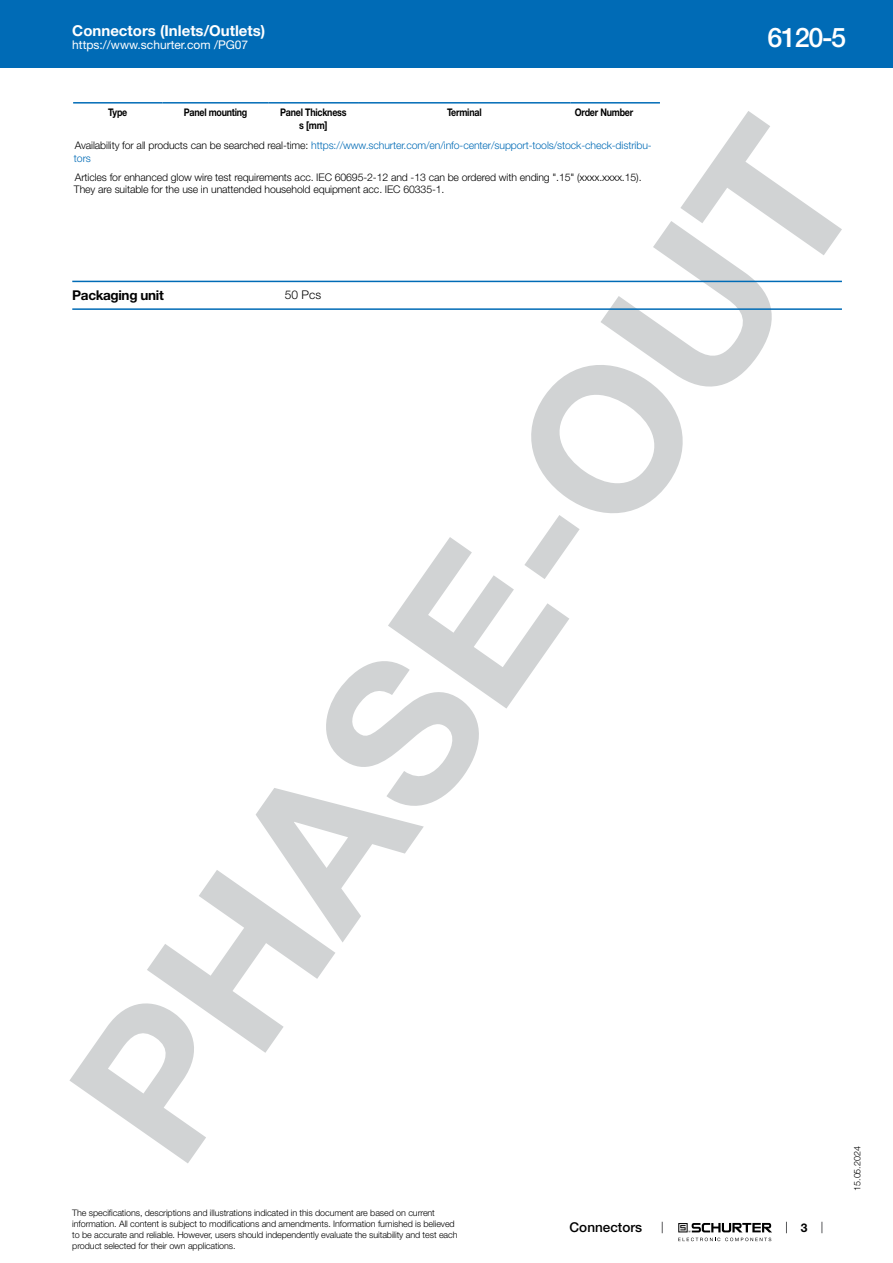
<style>
.page{position:relative;width:893px;height:1263px;background:#fff}
.page>*{position:absolute;margin:0;border:0;box-sizing:border-box;transform-origin:0 0}
.t1{font:700 202.5px "Helvetica Neue LT";color:#d1d3d4}
.t2{font:500 27px "Helvetica Neue LT";color:#fff}
.t3{font:700 15px "Helvetica Neue LT";color:#fff}
.t4{font:700 13.5px "Helvetica Neue LT";letter-spacing:-.025em;color:#000}
.t5{font:500 13.5px "Helvetica Neue LT";color:#000}
.t6{font:12px "Helvetica Neue LT";color:#fff}
.t7{font:300 12px "Helvetica Neue LT";color:#000}
.t8{font:700 12px "Helvetica Neue LT";color:#000}
.t9{font:300 10.5px/12.6px "Helvetica Neue LT";letter-spacing:-.01em;color:#000}
.t10{font:300 10.5px/12.6px "Helvetica Neue LT";letter-spacing:-.01em;color:#006bb6}
.t11{font:700 10.5px/12.6px "Helvetica Neue LT";letter-spacing:-.025em;color:#000;text-align:center;scale:.85 1}
.t12{font:300 9px/10.8px "Helvetica Neue LT";letter-spacing:-.01em;color:#000}
.s1{color:#000}
</style>
<div class="page">
<svg style="left:678px;top:1223px;width:94px;height:18px"></svg>
<div style="left:0;top:0;width:893px;height:68px;background:#006bb6"></div>
<hr style="left:73px;top:102px;width:89px;height:2px;background:#006bb6">
<hr style="left:162px;top:102px;width:107px;height:2px;background:#006bb6">
<hr style="left:269px;top:102px;width:89px;height:2px;background:#006bb6">
<hr style="left:358px;top:102px;width:213px;height:2px;background:#006bb6">
<hr style="left:571px;top:102px;width:89px;height:2px;background:#006bb6">
<hr style="left:72px;top:281px;width:770px;height:1px;background:#006bb6">
<hr style="left:72px;top:308px;width:770px;height:2px;background:#006bb6">
<h3 class="t3" style="left:72px;top:21px;width:195px">Connectors (Inlets/Outlets)</h3>
<h3 class="t6" style="left:72px;top:38px;width:178px">https://www.schurter.com /PG07</h3>
<h2 class="t2" style="left:767px;top:21px;width:80px">6120-5</h2>
<p class="t11" style="left:108px;top:106px;width:24px">Type</p>
<p class="t11" style="left:184px;top:106px;width:76px">Panel mounting</p>
<p class="t11" style="left:280px;top:106px;width:80px">Panel Thickness s [mm]</p>
<p class="t11" style="left:447px;top:106px;width:42px">Terminal</p>
<p class="t11" style="left:575px;top:106px;width:70px">Order Number</p>
<p class="t10" style="left:74px;top:139px;width:579px"><span class="s1">Availability for all products can be searched real-time:</span> https://www.schurter.com/en/info-center/support-tools/stock-check-distribu&shy;tors</p>
<p class="t9" style="left:74px;top:170px;width:569px">Articles for enhanced glow wire test requirements acc. IEC 60695-2-12 and -13 can be ordered with ending ".15" (xxxx.xxxx.15).<br>They are suitable for the use in unattended household equipment acc. IEC 60335-1.</p>
<h1 class="t1" style="left:18px;top:1062px;width:1202px;rotate:-55deg">PHASE-OUT</h1>
<h3 class="t4" style="left:72px;top:287px;width:93px">Packaging unit</h3>
<h3 class="t7" style="left:285px;top:287px;width:38px">50 Pcs</h3>
<p class="t12" style="left:852px;top:1191px;width:46px;rotate:-90deg">15.05.2024</p>
<p class="t12" style="left:72px;top:1207px;width:387px">The specifications, descriptions and illustrations indicated in this document are based on current information. All content is subject to modifications and amendments. Information furnished is believed to be accurate and reliable. However, users should independently evaluate the suitability and test each product selected for their own applications.</p>
<h3 class="t5" style="left:570px;top:1219px;width:74px">Connectors</h3>
<h3 class="t8" style="left:801px;top:1220px;width:8px">3</h3>
</div>
